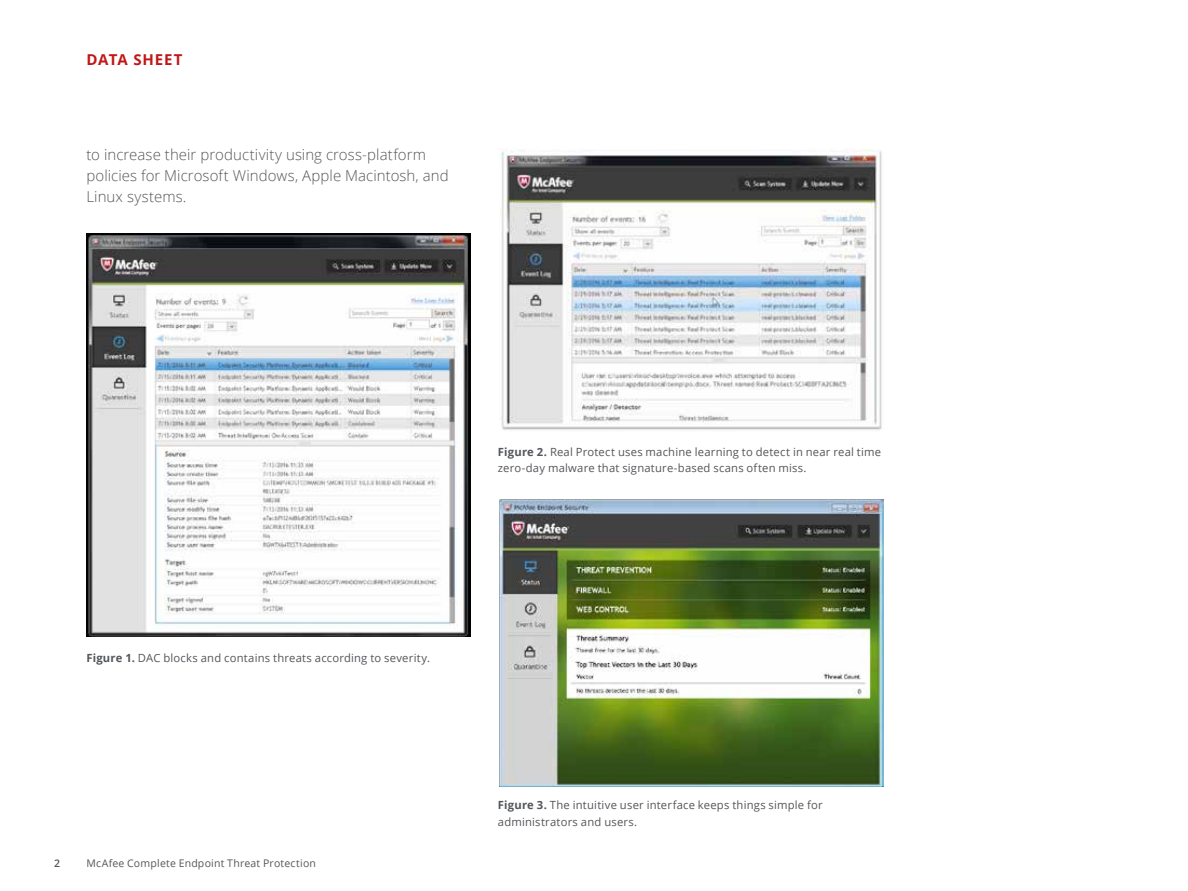
<style>
.page{position:relative;width:1188px;height:891px;background:#fff}
.page>*{position:absolute;margin:0;border:0;box-sizing:border-box;transform-origin:0 0}
.t1{font:300 15px/21px "Open Sans";letter-spacing:.005em;color:#53565a}
.t2{font:700 15px "Open Sans";letter-spacing:.055em;color:#c01818}
.t3{font:11.25px/16.5px "Open Sans";letter-spacing:.015em;color:#53565a}
.t4{font:10.5px "Open Sans";letter-spacing:.02em;color:#53565a}
.t5{font:600 10.5px "Open Sans";color:#53565a}
.s1{font-weight:700}
</style>
<div class="page">
<img style="left:86px;top:233px;width:384px;height:404px">
<img style="left:501px;top:148px;width:381px;height:282px">
<img style="left:499px;top:499px;width:385px;height:288px">
<h1 class="t2" style="left:86px;top:49px;width:98px">DATA SHEET</h1>
<h1 class="t1" style="left:86px;top:144px;width:364px">to increase their productivity using cross-platform policies for Microsoft Windows, Apple Macintosh, and<br>Linux systems.</h1>
<p class="t3" style="left:498px;top:443px;width:385px"><span class="s1">Figure 2.</span> Real Protect uses machine learning to detect in near real time zero-day malware that signature-based scans often miss.</p>
<p class="t3" style="left:86px;top:649px;width:345px"><span class="s1">Figure 1.</span> DAC blocks and contains threats according to severity.</p>
<p class="t5" style="left:54px;top:856px;width:7px">2</p>
<p class="t4" style="left:86px;top:856px;width:231px">McAfee Complete Endpoint Threat Protection</p>
<p class="t3" style="left:498px;top:797px;width:326px"><span class="s1">Figure 3.</span> The intuitive user interface keeps things simple for administrators and users.</p>
</div>
